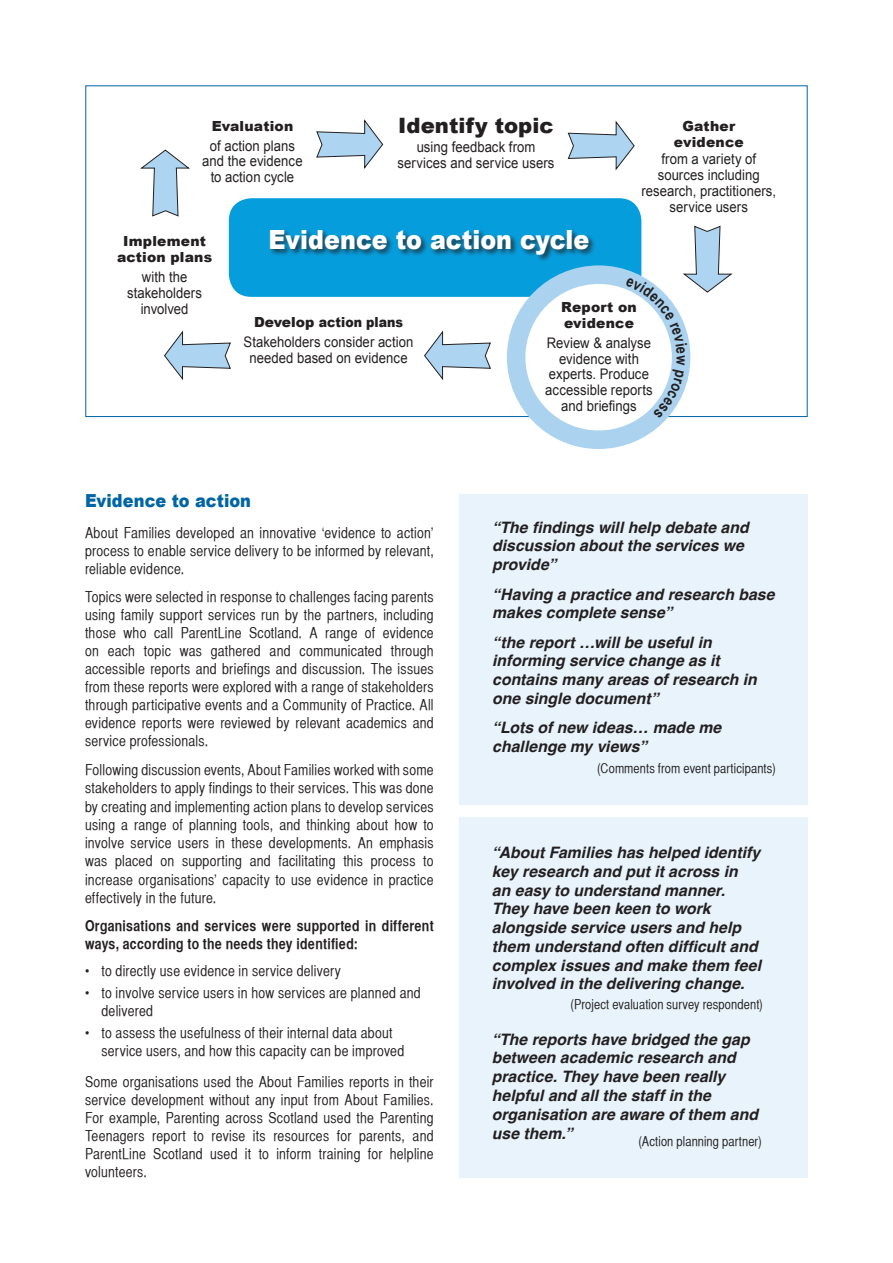
<style>
.page{position:relative;width:893px;height:1263px;background:#fff}
.page>*{position:absolute;margin:0;border:0;box-sizing:border-box;transform-origin:0 0}
.t1{font:900 26.4px "Arial";color:#fff;scale:.9 1}
.t2{font:900 21.15px "Arial";letter-spacing:.005em;color:#231f20}
.t3{font:900 18px "Arial";letter-spacing:.005em;color:#0065a4;scale:.9 1}
.t4{font:italic 700 15.75px/18.8px "Helvetica";letter-spacing:.005em;color:#231f20}
.t5{font:15px/18px "Helvetica CY Plain";letter-spacing:.015em;color:#231f20;text-align:justify}
.t6{font:15px/18px "Helvetica CY Bold";letter-spacing:.015em;color:#231f20}
.t7{font:14.55px/15.9px "Arial";letter-spacing:.005em;color:#231f20;text-align:center;scale:.9 1}
.t8{font:900 13.95px/15.9px "Arial";letter-spacing:.015em;color:#231f20;text-align:center}
.t9{font:13.5px "Helvetica CY Plain";letter-spacing:.01em;color:#231f20}
</style>
<div class="page">
<div style="left:459px;top:817px;width:349px;height:361px;background:#e8f3fb"></div>
<div style="left:459px;top:494px;width:349px;height:310px;background:#e8f3fb"></div>
<div style="left:229px;top:198px;width:412px;height:99px;background:#069ddc;border-radius:23px"></div>
<svg style="left:316px;top:119px;width:68px;height:50px"></svg>
<div style="left:269px;top:229px;width:327px;height:33px;background:#231f20;opacity:.75"></div>
<div style="left:516px;top:275px;width:165px;height:165px;background:#fff;border-radius:50%"></div>
<div style="left:507px;top:265px;width:183px;height:184px;border:19px solid #abd3f0;border-radius:50%"></div>
<svg style="left:140px;top:149px;width:50px;height:68px"></svg>
<svg style="left:567px;top:121px;width:68px;height:50px"></svg>
<svg style="left:424px;top:331px;width:67px;height:49px"></svg>
<svg style="left:164px;top:331px;width:67px;height:49px"></svg>
<svg style="left:626px;top:225px;width:106px;height:194px"></svg>
<p class="t8" style="left:212px;top:118px;width:83px">Evaluation</p>
<p class="t7" style="left:202px;top:138px;width:113px">of action plans and the evidence to action cycle</p>
<h2 class="t2" style="left:398px;top:113px;width:157px">Identify topic</h2>
<p class="t7" style="left:398px;top:139px;width:176px">using feedback from services and service users</p>
<p class="t8" style="left:674px;top:118px;width:71px">Gather evidence</p>
<p class="t7" style="left:641px;top:151px;width:151px">from a variety of sources including research, practitioners, service users</p>
<p class="t8" style="left:117px;top:233px;width:97px">Implement action plans</p>
<p class="t7" style="left:127px;top:269px;width:85px">with the stakeholders involved</p>
<h1 class="t1" style="left:269px;top:225px;width:358px">Evidence to action cycle</h1>
<p class="t8" style="left:254px;top:314px;width:150px">Develop action plans</p>
<p class="t7" style="left:244px;top:334px;width:190px">Stakeholders consider action needed based on evidence</p>
<p class="t8" style="left:561px;top:299px;width:77px;text-align:left">Report on evidence</p>
<p class="t7" style="left:545px;top:335px;width:121px">Review &amp; analyse evidence with experts. Produce accessible reports and briefings</p>
<p class="t3" style="left:85px;top:490px;width:186px">Evidence to action</p>
<p class="t5" style="left:85px;top:523px;width:350px">About Families developed an innovative ‘evidence to action’ process to enable service delivery to be informed by relevant, reliable evidence.</p>
<p class="t5" style="left:85px;top:588px;width:350px">Topics were selected in response to challenges facing parents using family support services run by the partners, including those who call ParentLine Scotland. A range of evidence on each topic was gathered and communicated through accessible reports and briefings and discussion. The issues from these reports were explored with a range of stakeholders through participative events and a Community of Practice. All evidence reports were reviewed by relevant academics and service professionals.</p>
<p class="t5" style="left:85px;top:761px;width:350px">Following discussion events, About Families worked with some stakeholders to apply findings to their services. This was done by creating and implementing action plans to develop services using a range of planning tools, and thinking about how to involve service users in these developments. An emphasis was placed on supporting and facilitating this process to increase organisations’ capacity to use evidence in practice effectively in the future.</p>
<p class="t6" style="left:85px;top:917px;width:350px">Organisations and services were supported in different ways, according to the needs they identified:</p>
<p class="t5" style="left:85px;top:962px;width:257px">• to directly use evidence in service delivery</p>
<p class="t5" style="left:102px;top:984px;width:321px;text-indent:-16px">• to involve service users in how services are planned and delivered</p>
<p class="t5" style="left:102px;top:1024px;width:304px;text-indent:-16px">• to assess the usefulness of their internal data about service users, and how this capacity can be improved</p>
<p class="t5" style="left:85px;top:1073px;width:350px">Some organisations used the About Families reports in their service development without any input from About Families.<br>For example, Parenting across Scotland used the Parenting Teenagers report to revise its resources for parents, and ParentLine Scotland used it to inform training for helpline volunteers.</p>
<p class="t4" style="left:492px;top:518px;width:258px">“The findings will help debate and discussion about the services we provide”</p>
<p class="t4" style="left:492px;top:585px;width:284px">“Having a practice and research base makes complete sense”</p>
<p class="t4" style="left:492px;top:633px;width:266px">“the report …will be useful in informing service change as it contains many areas of research in one single document”</p>
<p class="t4" style="left:492px;top:718px;width:231px">“Lots of new ideas… made me challenge my views”</p>
<p class="t9" style="left:597px;top:761px;width:180px">(Comments from event participants)</p>
<p class="t4" style="left:492px;top:843px;width:271px">“About Families has helped identify key research and put it across in<br>an easy to understand manner.<br>They have been keen to work alongside service users and help them understand often difficult and complex issues and make them feel involved in the delivering change.</p>
<p class="t9" style="left:571px;top:996px;width:194px">(Project evaluation survey respondent)</p>
<p class="t4" style="left:492px;top:1030px;width:268px">“The reports have bridged the gap between academic research and practice. They have been really helpful and all the staff in the organisation are aware of them and use them.”</p>
<p class="t9" style="left:639px;top:1134px;width:125px">(Action planning partner)</p>
</div>
